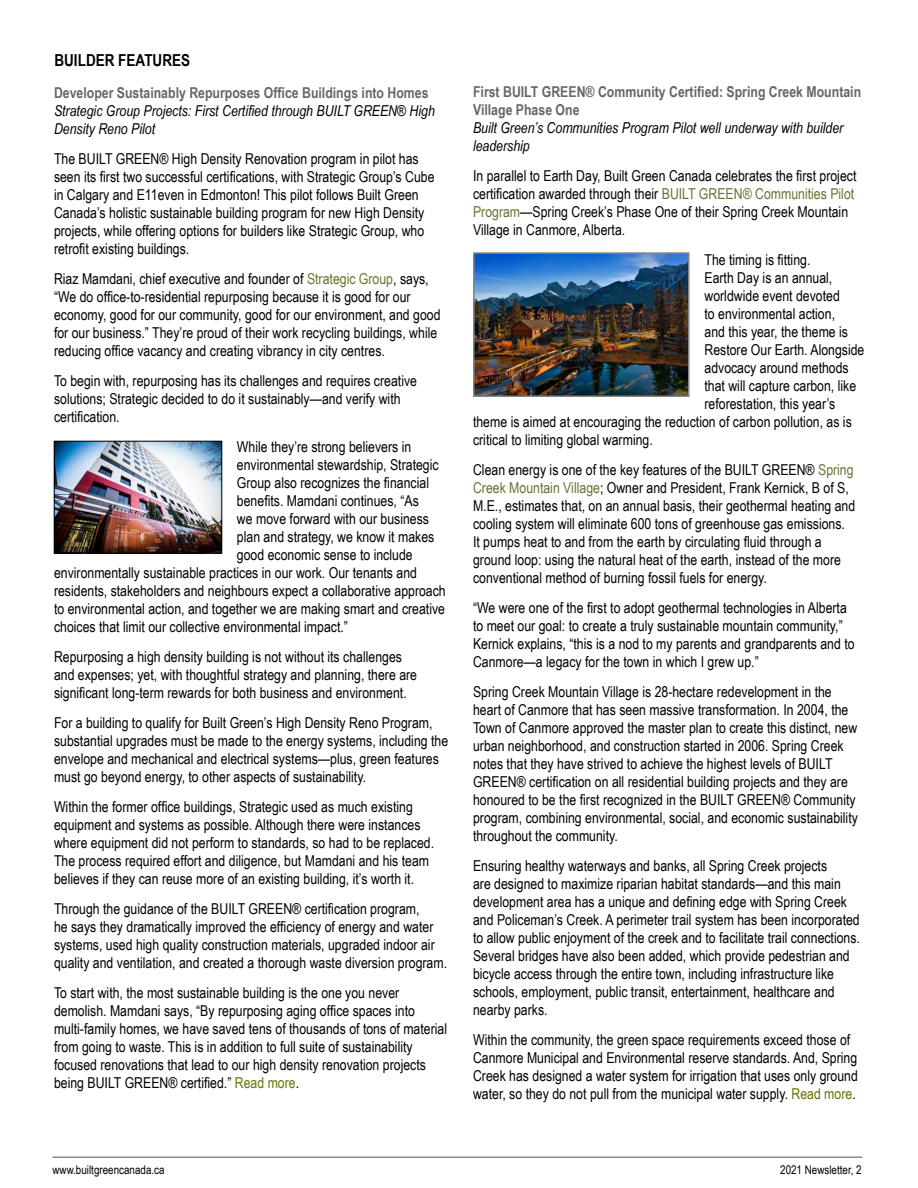
<style>
.page{position:relative;width:918px;height:1188px;background:#fff}
.page>*{position:absolute;margin:0;border:0;box-sizing:border-box;transform-origin:0 0}
.t1{font:700 16.5px "Arial Narrow";color:#000}
.t2{font:15px/18px "Arial Narrow";color:#000}
.t3{font:italic 15px/18px "Arial Narrow";color:#000}
.t4{font:700 15px/18px "Arial Narrow";color:#656669}
.t5{font:12px "Arial Narrow";color:#000}
.s1{color:#6b7230}
.s2{color:#6b7205}
.s3{color:#6a7231}
</style>
<div class="page">
<hr style="left:52px;top:1156px;width:810px;height:2px;background:#8a8c8e">
<img style="left:476px;top:255px;width:211px;height:139px">
<div style="left:473px;top:252px;width:217px;height:145px;border:2px solid #848688"></div>
<img style="left:56px;top:443px;width:164px;height:108px">
<div style="left:54px;top:441px;width:168px;height:112px;border:1px solid #000"></div>
<p class="t1" style="left:54px;top:48px;width:137px">BUILDER FEATURES</p>
<p class="t4" style="left:54px;top:83px;width:376px">Developer Sustainably Repurposes Office Buildings into Homes</p>
<p class="t3" style="left:54px;top:101px;width:382px">Strategic Group Projects: First Certified through BUILT GREEN® High<br>Density Reno Pilot</p>
<p class="t2" style="left:54px;top:149px;width:382px">The BUILT GREEN® High Density Renovation program in pilot has seen its first two successful certifications, with Strategic Group’s Cube in Calgary and E11even in Edmonton! This pilot follows Built Green Canada’s holistic sustainable building program for new High Density projects, while offering options for builders like Strategic Group, who retrofit existing buildings.</p>
<p class="t2" style="left:54px;top:269px;width:388px">Riaz Mamdani, chief executive and founder of <span class="s1">Strategic Group</span>, says, “We do office-to-residential repurposing because it is good for our economy, good for our community, good for our environment, and good for our business.” They’re proud of their work recycling buildings, while reducing office vacancy and creating vibrancy in city centres.</p>
<p class="t2" style="left:54px;top:371px;width:365px">To begin with, repurposing has its challenges and requires creative solutions; Strategic decided to do it sustainably—and verify with certification.</p>
<p class="t2" style="left:237px;top:437px;width:176px">While they’re strong believers in</p>
<p class="t2" style="left:237px;top:455px;width:203px">environmental stewardship, Strategic</p>
<p class="t2" style="left:237px;top:473px;width:194px">Group also recognizes the financial</p>
<p class="t2" style="left:237px;top:491px;width:183px">benefits. Mamdani continues, “As</p>
<p class="t2" style="left:237px;top:509px;width:194px">we move forward with our business</p>
<p class="t2" style="left:237px;top:527px;width:199px">plan and strategy, we know it makes</p>
<p class="t2" style="left:237px;top:545px;width:177px">good economic sense to include</p>
<p class="t2" style="left:54px;top:563px;width:365px">environmentally sustainable practices in our work. Our tenants and</p>
<p class="t2" style="left:54px;top:581px;width:393px">residents, stakeholders and neighbours expect a collaborative approach</p>
<p class="t2" style="left:54px;top:599px;width:393px">to environmental action, and together we are making smart and creative</p>
<p class="t2" style="left:54px;top:617px;width:295px">choices that limit our collective environmental impact.”</p>
<p class="t2" style="left:54px;top:647px;width:365px">Repurposing a high density building is not without its challenges and expenses; yet, with thoughtful strategy and planning, there are significant long-term rewards for both business and environment.</p>
<p class="t2" style="left:54px;top:713px;width:396px">For a building to qualify for Built Green’s High Density Reno Program, substantial upgrades must be made to the energy systems, including the envelope and mechanical and electrical systems—plus, green features must go beyond energy, to other aspects of sustainability.</p>
<p class="t2" style="left:54px;top:797px;width:382px">Within the former office buildings, Strategic used as much existing equipment and systems as possible. Although there were instances where equipment did not perform to standards, so had to be replaced.<br>The process required effort and diligence, but Mamdani and his team believes if they can reuse more of an existing building, it’s worth it.</p>
<p class="t2" style="left:54px;top:899px;width:395px">Through the guidance of the BUILT GREEN® certification program,<br>he says they dramatically improved the efficiency of energy and water systems, used high quality construction materials, upgraded indoor air quality and ventilation, and created a thorough waste diversion program.</p>
<p class="t2" style="left:54px;top:983px;width:395px">To start with, the most sustainable building is the one you never demolish. Mamdani says, “By repurposing aging office spaces into multi-family homes, we have saved tens of thousands of tons of material from going to waste. This is in addition to full suite of sustainability focused renovations that lead to our high density renovation projects being BUILT GREEN® certified.” <span class="s2">Read more</span>.</p>
<p class="t4" style="left:473px;top:82px;width:390px">First BUILT GREEN® Community Certified: Spring Creek Mountain<br>Village Phase One</p>
<p class="t3" style="left:473px;top:118px;width:372px">Built Green’s Communities Program Pilot well underway with builder leadership</p>
<p class="t2" style="left:473px;top:166px;width:385px">In parallel to Earth Day, Built Green Canada celebrates the first project certification awarded through their <span class="s3">BUILT GREEN® Communities Pilot Program</span>—Spring Creek’s Phase One of their Spring Creek Mountain Village in Canmore, Alberta.</p>
<p class="t2" style="left:705px;top:250px;width:107px">The timing is fitting.</p>
<p class="t2" style="left:705px;top:268px;width:129px">Earth Day is an annual,</p>
<p class="t2" style="left:705px;top:286px;width:137px">worldwide event devoted</p>
<p class="t2" style="left:705px;top:304px;width:132px">to environmental action,</p>
<p class="t2" style="left:705px;top:322px;width:145px">and this year, the theme is</p>
<p class="t2" style="left:705px;top:340px;width:161px">Restore Our Earth. Alongside</p>
<p class="t2" style="left:705px;top:358px;width:146px">advocacy around methods</p>
<p class="t2" style="left:705px;top:376px;width:153px">that will capture carbon, like</p>
<p class="t2" style="left:705px;top:394px;width:132px">reforestation, this year’s</p>
<p class="t2" style="left:473px;top:412px;width:380px">theme is aimed at encouraging the reduction of carbon pollution, as is</p>
<p class="t2" style="left:473px;top:430px;width:181px">critical to limiting global warming.</p>
<p class="t2" style="left:473px;top:460px;width:384px">Clean energy is one of the key features of the BUILT GREEN® <span class="s3">Spring Creek Mountain Village</span>; Owner and President, Frank Kernick, B of S, M.E., estimates that, on an annual basis, their geothermal heating and cooling system will eliminate 600 tons of greenhouse gas emissions.<br>It pumps heat to and from the earth by circulating fluid through a ground loop: using the natural heat of the earth, instead of the more conventional method of burning fossil fuels for energy.</p>
<p class="t2" style="left:473px;top:598px;width:383px">“We were one of the first to adopt geothermal technologies in Alberta to meet our goal: to create a truly sustainable mountain community,” Kernick explains, “this is a nod to my parents and grandparents and to Canmore—a legacy for the town in which I grew up.”</p>
<p class="t2" style="left:473px;top:682px;width:386px">Spring Creek Mountain Village is 28-hectare redevelopment in the heart of Canmore that has seen massive transformation. In 2004, the Town of Canmore approved the master plan to create this distinct, new urban neighborhood, and construction started in 2006. Spring Creek notes that they have strived to achieve the highest levels of BUILT GREEN® certification on all residential building projects and they are honoured to be the first recognized in the BUILT GREEN® Community program, combining environmental, social, and economic sustainability throughout the community.</p>
<p class="t2" style="left:473px;top:856px;width:388px">Ensuring healthy waterways and banks, all Spring Creek projects<br>are designed to maximize riparian habitat standards—and this main development area has a unique and defining edge with Spring Creek and Policeman’s Creek. A perimeter trail system has been incorporated to allow public enjoyment of the creek and to facilitate trail connections.<br>Several bridges have also been added, which provide pedestrian and bicycle access through the entire town, including infrastructure like schools, employment, public transit, entertainment, healthcare and nearby parks.</p>
<p class="t2" style="left:473px;top:1030px;width:386px">Within the community, the green space requirements exceed those of Canmore Municipal and Environmental reserve standards. And, Spring Creek has designed a water system for irrigation that uses only ground water, so they do not pull from the municipal water supply. <span class="s2">Read more</span>.</p>
<p class="t5" style="left:52px;top:1161px;width:114px">www.builtgreencanada.ca</p>
<p class="t5" style="left:780px;top:1161px;width:83px">2021 Newsletter, 2</p>
</div>
